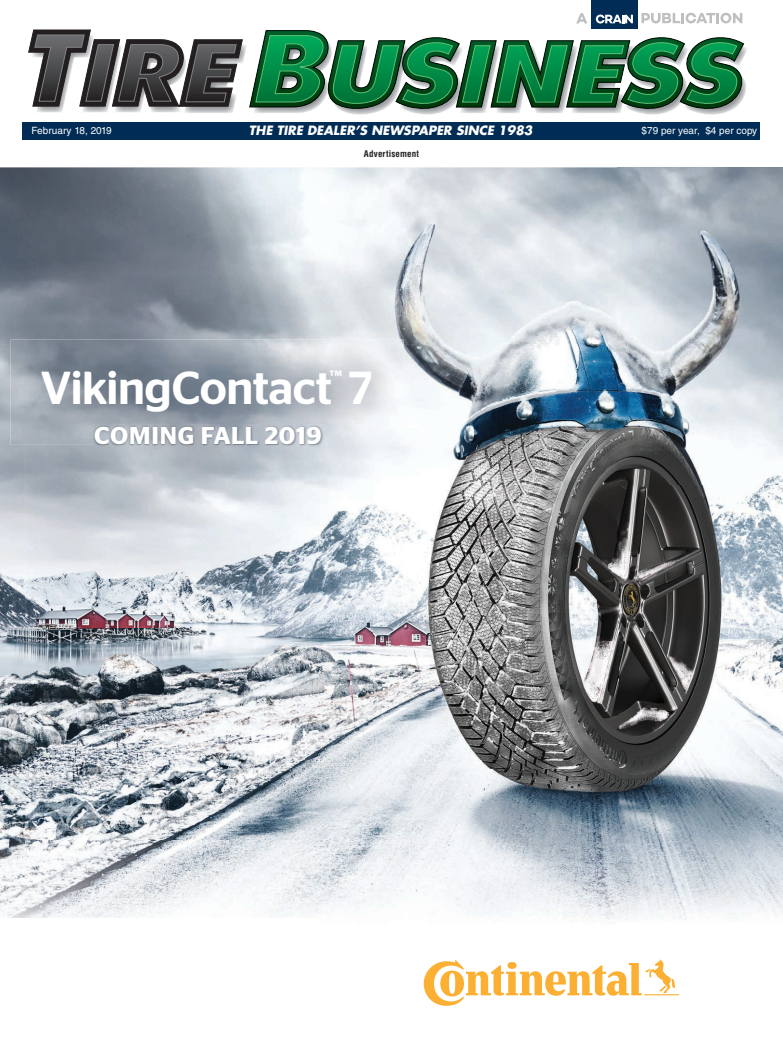
<style>
.page{position:relative;width:783px;height:1044px;background:#fff}
.page>*{position:absolute;margin:0;border:0;box-sizing:border-box;transform-origin:0 0}
.t1{font:500 46.2px "Stag Sans";letter-spacing:-.01em;color:#fff}
.t2{font:600 24.4px "Stag Sans";letter-spacing:.03em;color:#fff}
.t3{font:500 19.2px "Stag Sans";color:#fff}
.t4{font:italic 700 12.5px "Futura Std";color:#fff}
.t5{font:10px "Helvetica LT Std";color:#fff}
.t6{font:700 condensed 9px "Helvetica LT Std";letter-spacing:.02em;color:#231f20}
</style>
<div class="page">
<img style="left:0;top:167px;width:618px;height:177px">
<img style="left:618px;top:167px;width:165px;height:753px">
<img style="left:0;top:344px;width:25px;height:574px">
<img style="left:374px;top:344px;width:244px;height:576px">
<img style="left:25px;top:445px;width:349px;height:473px">
<img style="left:11px;top:339px;width:393px;height:106px">
<img style="left:93px;top:425px;width:230px;height:22px">
<svg style="left:424px;top:959px;width:255px;height:47px"></svg>
<img style="left:37px;top:45px;width:710px;height:70px">
<svg style="left:28px;top:29px;width:216px;height:78px"></svg>
<svg style="left:249px;top:30px;width:496px;height:83px"></svg>
<svg style="left:255px;top:35px;width:484px;height:72px;background:#3e8a60"></svg>
<div style="left:22px;top:122px;width:738px;height:18px;background:#002c55"></div>
<div style="left:592px;top:0;width:46px;height:29px;background:#002c56"></div>
<svg style="left:596px;top:15px;width:37px;height:9px"></svg>
<svg style="left:576px;top:13px;width:11px;height:10px"></svg>
<svg style="left:642px;top:13px;width:100px;height:10px"></svg>
<p class="t5" style="left:32px;top:125px;width:82px">February 18, 2019</p>
<p class="t4" style="left:249px;top:122px;width:285px">THE TIRE DEALER’S NEWSPAPER SINCE 1983</p>
<p class="t5" style="left:642px;top:125px;width:117px">$79 per year, $4 per copy</p>
<p class="t6" style="left:364px;top:148px;width:57px">Advertisement</p>
<h1 class="t1" style="left:41px;top:361px;width:333px">VikingContact 7</h1>
<h3 class="t3" style="left:329px;top:367px;width:15px">™</h3>
<h2 class="t2" style="left:94px;top:422px;width:229px">COMING FALL 2019</h2>
</div>
